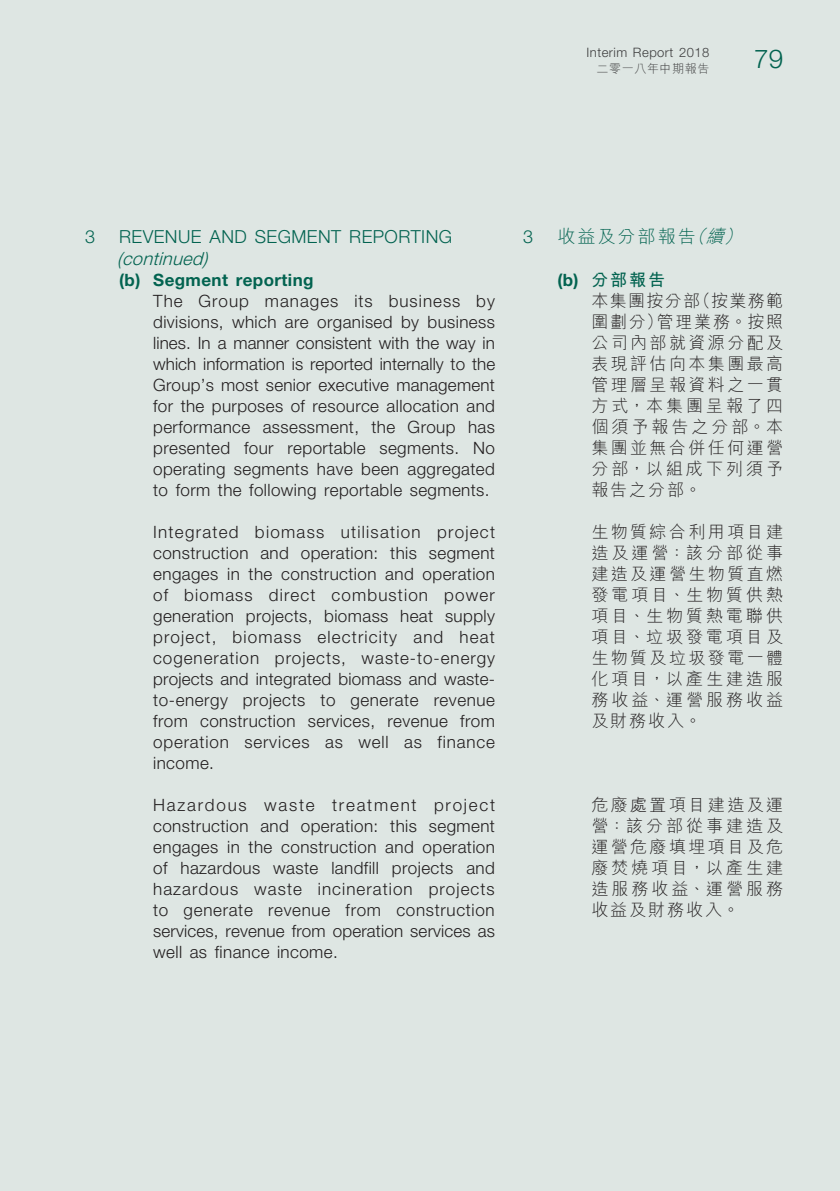
<style>
.page{position:relative;width:840px;height:1191px;background:#fff}
.page>*{position:absolute;margin:0;border:0;box-sizing:border-box;transform-origin:0 0}
.t1{font:300 26px "Helvetica Neue LT Std";color:#026350}
._03_H1{font:300 18px/22px "Helvetica Neue LT Std";letter-spacing:.025em;color:#026350}
._03_H1-2{font:300 18px "M Hei HK";letter-spacing:.115em;color:#026350}
._13_____P4{font:300 17px/21px "Helvetica Neue LT Std";letter-spacing:.025em;color:#231f20;text-align:justify}
._13_____P4-2{font:300 17px/21px "M Hei HK";letter-spacing:.175em;color:#231f20;text-align:justify}
._04___H2{font:700 17px "Helvetica Neue LT Std";letter-spacing:.025em;color:#026350}
._04___H2-2{font:700 17px "M Hei HK";color:#026350}
.t2{font:300 13px "Helvetica Neue LT Std";letter-spacing:.035em;color:#3e3e3f}
.t3{font:300 12px "M Hei HK";letter-spacing:.05em;color:#3e3e3f}
.s1{font-style:italic}
.s2{font-family:"Helvetica Neue LT Std"}
</style>
<div class="page">
<div style="left:0;top:0;width:839px;height:1191px;background:#dee6e3"></div>
<p class="t2" style="left:586px;top:45px;width:124px">Interim Report 2018</p>
<p class="t3" style="left:596px;top:60px;width:114px">二零一八年中期報告</p>
<h1 class="t1" style="left:753px;top:42px;width:30px">79</h1>
<p class="_03_H1" style="left:85px;top:225px;width:12px">3</p>
<p class="_03_H1" style="left:117px;top:225px;width:336px">REVENUE AND SEGMENT REPORTING <span class="s1">(continued)</span></p>
<p class="_04___H2" style="left:119px;top:269px;width:196px">(b) Segment reporting</p>
<p class="_13_____P4" style="left:153px;top:290px;width:343px">The Group manages its business by divisions, which are organised by business lines. In a manner consistent with the way in which information is reported internally to the Group’s most senior executive management for the purposes of resource allocation and performance assessment, the Group has presented four reportable segments. No operating segments have been aggregated to form the following reportable segments.</p>
<p class="_13_____P4" style="left:153px;top:521px;width:343px">Integrated biomass utilisation project construction and operation: this segment engages in the construction and operation of biomass direct combustion power generation projects, biomass heat supply project, biomass electricity and heat cogeneration projects, waste-to-energy projects and integrated biomass and waste&shy;to-energy projects to generate revenue from construction services, revenue from operation services as well as finance income.</p>
<p class="_13_____P4" style="left:153px;top:794px;width:343px">Hazardous waste treatment project construction and operation: this segment engages in the construction and operation of hazardous waste landfill projects and hazardous waste incineration projects to generate revenue from construction services, revenue from operation services as well as finance income.</p>
<p class="_03_H1" style="left:523px;top:225px;width:12px">3</p>
<p class="_03_H1-2" style="left:557px;top:224px;width:192px">收益及分部報告<span class="s1">（續）</span></p>
<p class="_04___H2-2" style="left:557px;top:267px;width:109px"><span class="s2">(b)</span> 分部報告</p>
<p class="_13_____P4-2" style="left:591px;top:289px;width:193px">本集團按分部（按業務範圍劃分）管理業務。按照公司內部就資源分配及表現評估向本集團最高管理層呈報資料之一貫方式，本集團呈報了四個須予報告之分部。本集團並無合併任何運營分部，以組成下列須予報告之分部。</p>
<p class="_13_____P4-2" style="left:591px;top:520px;width:193px">生物質綜合利用項目建造及運營：該分部從事建造及運營生物質直燃發電項目、生物質供熱項目、生物質熱電聯供項目、垃圾發電項目及生物質及垃圾發電一體化項目，以產生建造服務收益、運營服務收益及財務收入。</p>
<p class="_13_____P4-2" style="left:591px;top:793px;width:193px">危廢處置項目建造及運營：該分部從事建造及運營危廢填埋項目及危廢焚燒項目，以產生建造服務收益、運營服務收益及財務收入。</p>
</div>
